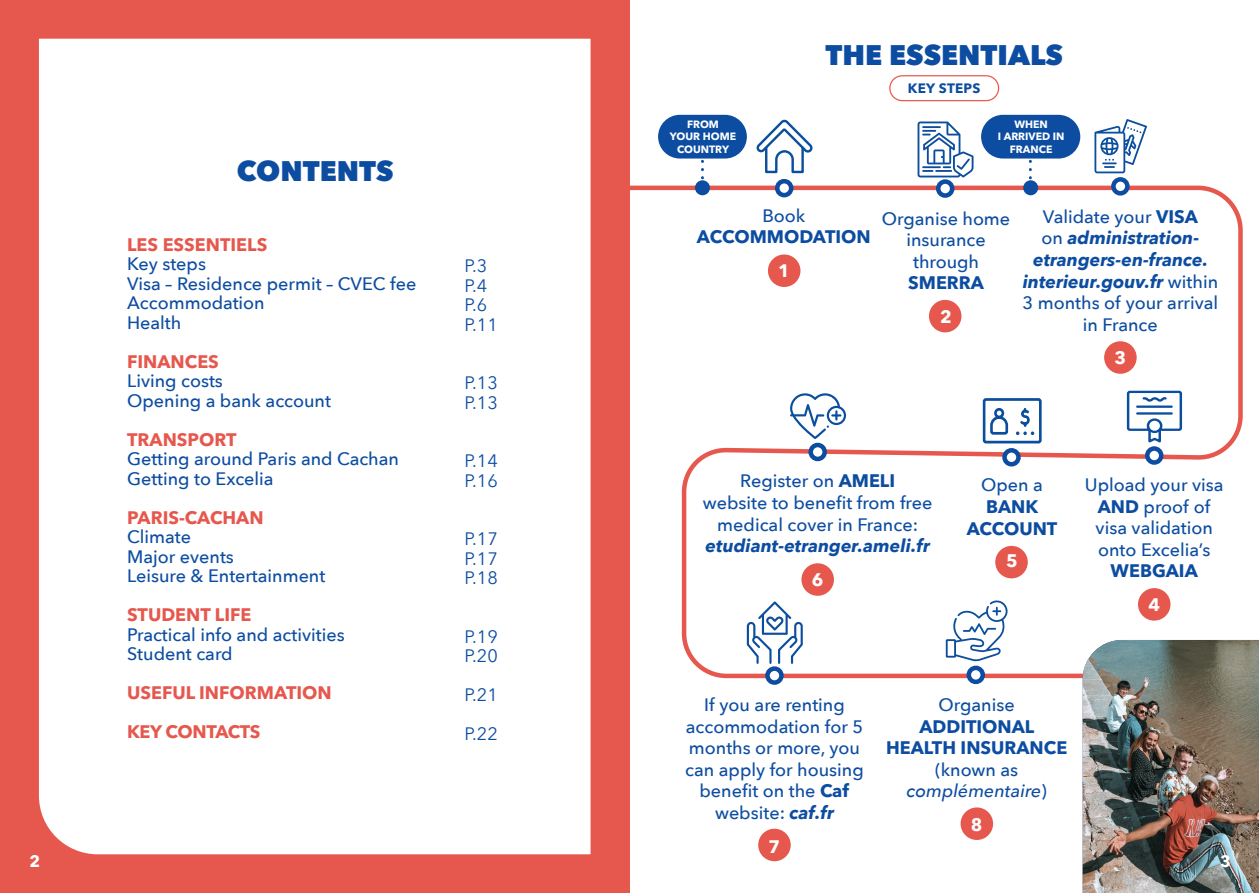
<style>
.page{position:relative;width:1259px;height:893px;background:#fff}
.page>*{position:absolute;margin:0;border:0;box-sizing:border-box;transform-origin:0 0}
.t1{font:800 28.35px "Avenir Next";color:#0d4da1}
.t2{font:500 18px/21.6px "Avenir Next";color:#0d4da1}
.t3{font:italic 700 18px/21.6px "Avenir Next";color:#0d4da1;text-align:center}
.t4{font:700 18px/39px "Avenir Next LT Pro";color:#e6584e}
.t5{font:700 18px/21.6px "Avenir Next LT Pro";color:#0d4da1;text-align:center}
.t6{font:18px/19.5px "Avenir Next";color:#0d4da1}
.t7{font:italic 500 18px/21.6px "Avenir Next";color:#0d4da1;text-align:center}
.t8{font:700 18px "Avenir Next LT Pro";color:#fff}
.t9{font:700 16.5px "Avenir Next LT Pro";color:#fff}
.t10{font:700 13.5px "Avenir Next LT Pro";letter-spacing:.02em;color:#0d4da1}
.t11{font:700 10.5px/12.6px "Avenir Next LT Pro";color:#fff;text-align:center}
.s1{font-weight:500;font-style:normal}
.s2{font-family:"Avenir Next LT Pro";font-style:normal}
.s3{font-family:"Avenir Next LT Pro";font-weight:700}
.s4{font-weight:700;font-style:italic}
.s5{font-style:normal}
</style>
<div class="page">
<div style="left:889px;top:75px;width:110px;height:26px;border:1px solid #e6584e;border-radius:12px"></div>
<svg style="left:629px;top:183px;width:614px;height:497px"></svg>
<svg style="left:777px;top:181px;width:14px;height:14px"></svg>
<div style="left:775px;top:179px;width:18px;height:18px;border:4px solid #0d4da1;border-radius:50%"></div>
<div style="left:768px;top:254px;width:32px;height:33px;background:#e6584e;border-radius:50%"></div>
<svg style="left:756px;top:120px;width:56px;height:53px"></svg>
<svg style="left:1113px;top:179px;width:14px;height:14px"></svg>
<div style="left:1111px;top:177px;width:18px;height:19px;border:4px solid #0d4da1;border-radius:50%"></div>
<div style="left:1104px;top:341px;width:32px;height:33px;background:#e6584e;border-radius:50%"></div>
<svg style="left:1094px;top:119px;width:53px;height:54px"></svg>
<div style="left:1138px;top:588px;width:32px;height:33px;background:#e6584e;border-radius:50%"></div>
<svg style="left:1147px;top:449px;width:14px;height:13px"></svg>
<div style="left:1145px;top:446px;width:18px;height:19px;border:4px solid #0d4da1;border-radius:50%"></div>
<svg style="left:1126px;top:390px;width:56px;height:53px"></svg>
<svg style="left:1004px;top:450px;width:14px;height:14px"></svg>
<div style="left:1002px;top:448px;width:18px;height:18px;border:4px solid #0d4da1;border-radius:50%"></div>
<div style="left:995px;top:546px;width:32px;height:32px;background:#e6584e;border-radius:50%"></div>
<svg style="left:982px;top:398px;width:59px;height:45px"></svg>
<svg style="left:810px;top:445px;width:14px;height:14px"></svg>
<div style="left:808px;top:443px;width:19px;height:18px;border:4px solid #0d4da1;border-radius:50%"></div>
<div style="left:801px;top:563px;width:33px;height:33px;background:#e6584e;border-radius:50%"></div>
<svg style="left:790px;top:393px;width:56px;height:46px"></svg>
<svg style="left:938px;top:182px;width:14px;height:14px"></svg>
<div style="left:936px;top:179px;width:18px;height:19px;border:4px solid #0d4da1;border-radius:50%"></div>
<div style="left:929px;top:300px;width:32px;height:32px;background:#e6584e;border-radius:50%"></div>
<svg style="left:917px;top:122px;width:56px;height:55px"></svg>
<svg style="left:1029px;top:161px;width:3px;height:19px"></svg>
<div style="left:981px;top:115px;width:99px;height:44px;background:#0d4da1;border-radius:22px"></div>
<svg style="left:701px;top:161px;width:3px;height:19px"></svg>
<div style="left:658px;top:115px;width:89px;height:44px;background:#0d4da1;border-radius:22px"></div>
<div style="left:695px;top:180px;width:15px;height:15px;background:#0d4da1;border-radius:50%"></div>
<div style="left:1023px;top:180px;width:15px;height:15px;background:#0d4da1;border-radius:50%"></div>
<svg style="left:968px;top:668px;width:14px;height:14px"></svg>
<div style="left:966px;top:666px;width:19px;height:18px;border:4px solid #0d4da1;border-radius:50%"></div>
<div style="left:960px;top:807px;width:33px;height:33px;background:#e6584e;border-radius:50%"></div>
<svg style="left:945px;top:600px;width:62px;height:61px"></svg>
<svg style="left:767px;top:669px;width:14px;height:14px"></svg>
<div style="left:765px;top:666px;width:18px;height:19px;border:4px solid #0d4da1;border-radius:50%"></div>
<div style="left:758px;top:829px;width:32px;height:32px;background:#e6584e;border-radius:50%"></div>
<svg style="left:747px;top:601px;width:56px;height:65px"></svg>
<div style="left:0;top:0;width:629px;height:893px;background:#e6584e"></div>
<div style="left:39px;top:39px;width:551px;height:815px;background:#fff"></div>
<img style="left:1082px;top:640px;width:177px;height:253px">
<h1 class="t1" style="left:237px;top:153px;width:158px">CONTENTS</h1>
<p class="t4" style="left:127px;top:225px;width:142px">LES ESSENTIELS</p>
<p class="t2" style="left:127px;top:254px;width:291px;line-height:19.5px">Key steps<br>Visa – Residence permit – CVEC fee<br>Accommodation<br>Health</p>
<p class="t4" style="left:127px;top:342px;width:93px">FINANCES</p>
<p class="t2" style="left:127px;top:371px;width:205px;line-height:19.5px">Living costs<br>Opening a bank account</p>
<p class="t4" style="left:127px;top:420px;width:111px">TRANSPORT</p>
<p class="t2" style="left:127px;top:449px;width:273px;line-height:19.5px">Getting around Paris and Cachan<br>Getting to Excelia</p>
<p class="t4" style="left:127px;top:498px;width:138px">PARIS-CACHAN</p>
<p class="t2" style="left:127px;top:527px;width:200px;line-height:19.5px">Climate<br>Major events<br>Leisure &amp; Entertainment</p>
<p class="t4" style="left:127px;top:595px;width:126px">STUDENT LIFE</p>
<p class="t2" style="left:127px;top:624px;width:219px;line-height:19.5px">Practical info and activities<br>Student card</p>
<p class="t4" style="left:127px;top:673px;width:206px">USEFUL INFORMATION<br>KEY CONTACTS</p>
<p class="t6" style="left:464px;top:256px;width:35px">P.3<br>P.4<br>P.6<br>P.11</p>
<p class="t6" style="left:464px;top:373px;width:35px">P.13<br>P.13</p>
<p class="t6" style="left:464px;top:451px;width:35px">P.14<br>P.16</p>
<p class="t6" style="left:464px;top:529px;width:35px;text-align:justify">P.17<br>P.17<br>P.18</p>
<p class="t6" style="left:464px;top:626px;width:35px">P.19<br>P.20</p>
<p class="t6" style="left:464px;top:675px;width:35px;line-height:39px">P.21<br>P.22</p>
<p class="t11" style="left:670px;top:118px;width:68px">FROM<br>YOUR HOME<br>COUNTRY</p>
<h1 class="t1" style="left:825px;top:37px;width:239px">THE ESSENTIALS</h1>
<p class="t10" style="left:908px;top:80px;width:74px">KEY STEPS</p>
<p class="t11" style="left:998px;top:118px;width:68px">WHEN<br>I ARRIVED IN<br>FRANCE</p>
<p class="t2" style="left:762px;top:204px;width:45px">Book</p>
<p class="t5" style="left:697px;top:226px;width:175px">ACCOMMODATION</p>
<p class="t8" style="left:778px;top:260px;width:13px">1</p>
<p class="t2" style="left:882px;top:207px;width:130px;text-align:center">Organise home insurance through</p>
<p class="t5" style="left:908px;top:272px;width:77px">SMERRA</p>
<p class="t8" style="left:940px;top:306px;width:13px">2</p>
<p class="t3" style="left:1022px;top:205px;width:197px"><span class="s1">Validate your</span> <span class="s2">VISA<br></span><span class="s1">on</span> administration&shy;etrangers-en-france. interieur.gouv.fr <span class="s1">within<br>3 months of your arrival in France</span></p>
<p class="t8" style="left:1114px;top:347px;width:13px">3</p>
<p class="t2" style="left:703px;top:470px;width:231px;text-align:center">Register on <span class="s3">AMELI<br></span>website to benefit from free medical cover in France:</p>
<p class="t3" style="left:705px;top:535px;width:226px">etudiant-etranger.ameli.fr</p>
<p class="t8" style="left:812px;top:568px;width:13px">6</p>
<p class="t2" style="left:981px;top:474px;width:63px">Open a</p>
<p class="t5" style="left:966px;top:496px;width:92px">BANK<br>ACCOUNT</p>
<p class="t8" style="left:1006px;top:550px;width:13px">5</p>
<p class="t2" style="left:1085px;top:473px;width:140px;text-align:center">Upload your visa<br><span class="s3">AND</span> proof of visa validation onto Excelia’s</p>
<p class="t5" style="left:1110px;top:560px;width:89px">WEBGAIA</p>
<p class="t8" style="left:1148px;top:594px;width:13px">4</p>
<p class="t2" style="left:685px;top:693px;width:180px;text-align:center">If you are renting accommodation for 5 months or more, you can apply for housing benefit on the <span class="s3">Caf </span>website: <span class="s4">caf.fr</span></p>
<p class="t8" style="left:768px;top:835px;width:13px">7</p>
<p class="t2" style="left:938px;top:693px;width:78px">Organise</p>
<p class="t5" style="left:886px;top:715px;width:183px">ADDITIONAL<br>HEALTH INSURANCE</p>
<p class="t7" style="left:906px;top:758px;width:142px"><span class="s5">(known as </span>complémentaire<span class="s5">)</span></p>
<p class="t8" style="left:971px;top:814px;width:13px">8</p>
<p class="t9" style="left:29px;top:851px;width:12px">2</p>
<p class="t9" style="left:1220px;top:851px;width:12px">3</p>
</div>
